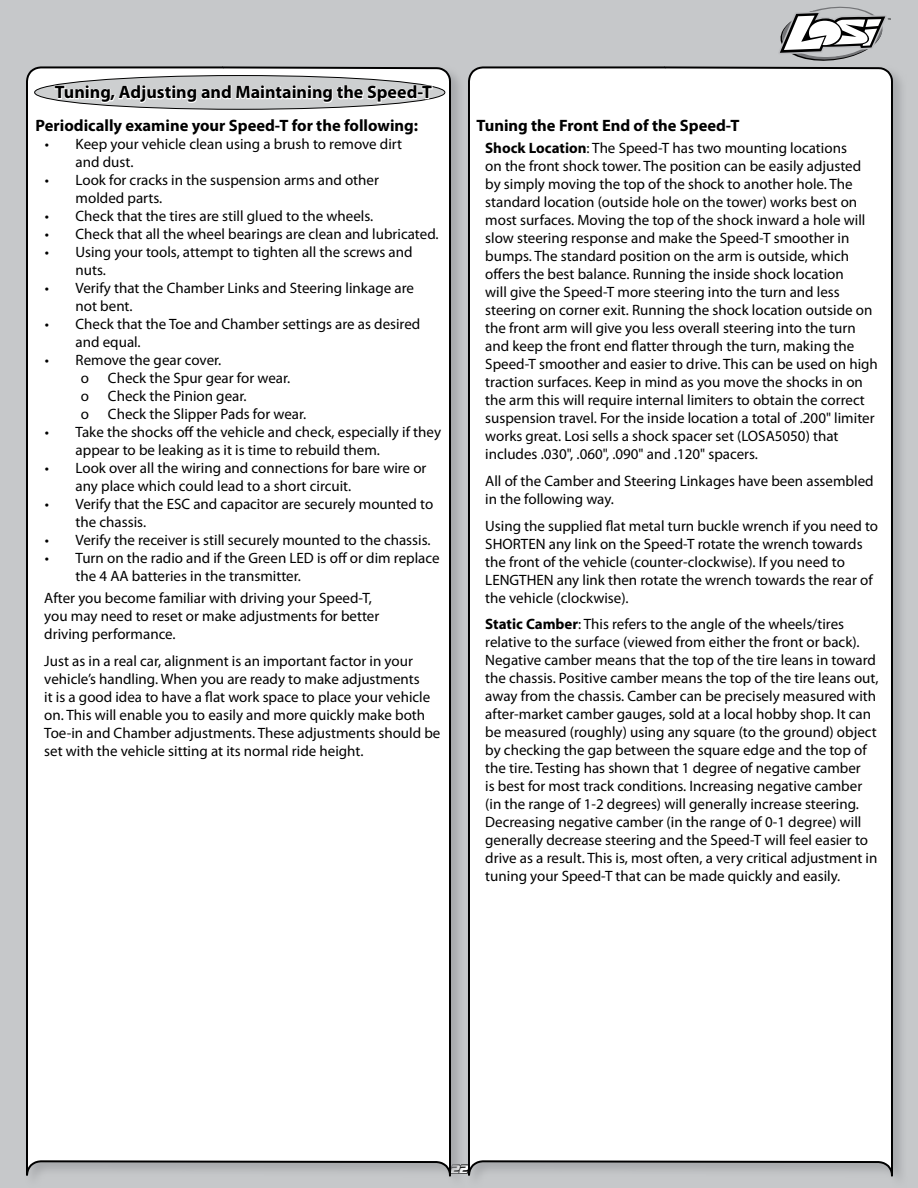
<style>
.page{position:relative;width:918px;height:1188px;background:#c6c8ca}
.page>*{position:absolute;margin:0;border:0;box-sizing:border-box;transform-origin:0 0}
.t1{font:700 18px "Myriad Pro";color:#000}
.t2{font:700 16.5px "Myriad Pro";color:#000}
.t3{font:15px/18px "Myriad Pro";color:#000}
.t4{font:italic 700 12px "Serpentine";color:#fff}
.t5{font:3px "Myriad Pro";color:#000}
.s1{font-family:"Myriad";font-weight:700}
</style>
<div class="page">
<svg style="left:779px;top:7px;width:107px;height:54px"></svg>
<div style="left:24px;top:65px;width:448px;height:1123px;background:#9d9fa2;opacity:.75"></div>
<div style="left:25px;top:65px;width:427px;height:1123px;background:#fff"></div>
<div style="left:466px;top:65px;width:448px;height:1123px;background:#9d9fa2;opacity:.75"></div>
<div style="left:467px;top:65px;width:427px;height:1123px;background:#fff"></div>
<svg style="left:54px;top:66px;width:379px;height:60px"></svg>
<p class="t1" style="left:55px;top:81px;width:379px">Tuning, Adjusting and Maintaining the Speed-T</p>
<p class="t2" style="left:36px;top:115px;width:384px">Periodically examine your Speed-T for the following:</p>
<p class="t3" style="left:76px;top:135px;width:328px;text-indent:-31px">• Keep your vehicle clean using a brush to remove dirt and dust.</p>
<p class="t3" style="left:76px;top:171px;width:305px;text-indent:-31px">• Look for cracks in the suspension arms and other molded parts.</p>
<p class="t3" style="left:45px;top:207px;width:330px">• Check that the tires are still glued to the wheels.</p>
<p class="t3" style="left:45px;top:225px;width:395px">• Check that all the wheel bearings are clean and lubricated.</p>
<p class="t3" style="left:76px;top:243px;width:338px;text-indent:-31px">• Using your tools, attempt to tighten all the screws and nuts.</p>
<p class="t3" style="left:76px;top:279px;width:340px;text-indent:-31px">• Verify that the Chamber Links and Steering linkage are not bent.</p>
<p class="t3" style="left:76px;top:315px;width:346px;text-indent:-31px">• Check that the Toe and Chamber settings are as desired and equal.</p>
<p class="t3" style="left:81px;top:351px;width:142px;text-indent:-36px">• Remove the gear cover. o</p>
<p class="t3" style="left:108px;top:369px;width:184px">Check the Spur gear for wear.</p>
<p class="t3" style="left:81px;top:387px;width:10px">o</p>
<p class="t3" style="left:108px;top:387px;width:140px">Check the Pinion gear.</p>
<p class="t3" style="left:81px;top:405px;width:10px">o</p>
<p class="t3" style="left:108px;top:405px;width:200px">Check the Slipper Pads for wear.</p>
<p class="t3" style="left:76px;top:423px;width:367px;text-indent:-31px">• Take the shocks off the vehicle and check, especially if they appear to be leaking as it is time to rebuild them.</p>
<p class="t3" style="left:76px;top:459px;width:352px;text-indent:-31px">• Look over all the wiring and connections for bare wire or any place which could lead to a short circuit.</p>
<p class="t3" style="left:76px;top:495px;width:359px;text-indent:-31px">• Verify that the ESC and capacitor are securely mounted to the chassis.</p>
<p class="t3" style="left:45px;top:531px;width:387px">• Verify the receiver is still securely mounted to the chassis.</p>
<p class="t3" style="left:76px;top:549px;width:366px;text-indent:-31px">• Turn on the radio and if the Green LED is off or dim replace the 4 AA batteries in the transmitter.</p>
<p class="t3" style="left:44px;top:589px;width:337px">After you become familiar with driving your Speed-T, you may need to reset or make adjustments for better driving performance.</p>
<p class="t3" style="left:44px;top:652px;width:398px">Just as in a real car, alignment is an important factor in your vehicle’s handling. When you are ready to make adjustments<br>it is a good idea to have a flat work space to place your vehicle on. This will enable you to easily and more quickly make both Toe-in and Chamber adjustments. These adjustments should be set with the vehicle sitting at its normal ride height.</p>
<p class="t5" style="left:888px;top:17px;width:5px">TM</p>
<p class="t2" style="left:477px;top:115px;width:264px">Tuning the Front End of the Speed-T</p>
<p class="t3" style="left:485px;top:139px;width:394px"><span class="s1">Shock Location</span>: The Speed-T has two mounting locations<br>on the front shock tower. The position can be easily adjusted by simply moving the top of the shock to another hole. The standard location (outside hole on the tower) works best on most surfaces. Moving the top of the shock inward a hole will slow steering response and make the Speed-T smoother in bumps. The standard position on the arm is outside, which offers the best balance. Running the inside shock location<br>will give the Speed-T more steering into the turn and less steering on corner exit. Running the shock location outside on the front arm will give you less overall steering into the turn and keep the front end flatter through the turn, making the Speed-T smoother and easier to drive. This can be used on high traction surfaces. Keep in mind as you move the shocks in on the arm this will require internal limiters to obtain the correct suspension travel. For the inside location a total of .200" limiter works great. Losi sells a shock spacer set (LOSA5050) that includes .030", .060", .090" and .120" spacers.</p>
<p class="t3" style="left:485px;top:472px;width:390px">All of the Camber and Steering Linkages have been assembled in the following way.</p>
<p class="t3" style="left:485px;top:517px;width:394px">Using the supplied flat metal turn buckle wrench if you need to SHORTEN any link on the Speed-T rotate the wrench towards the front of the vehicle (counter-clockwise). If you need to LENGTHEN any link then rotate the wrench towards the rear of the vehicle (clockwise).</p>
<p class="t3" style="left:485px;top:615px;width:395px"><span class="s1">Static Camber</span>: This refers to the angle of the wheels/tires relative to the surface (viewed from either the front or back).<br>Negative camber means that the top of the tire leans in toward the chassis. Positive camber means the top of the tire leans out, away from the chassis. Camber can be precisely measured with after-market camber gauges, sold at a local hobby shop. It can be measured (roughly) using any square (to the ground) object by checking the gap between the square edge and the top of the tire. Testing has shown that 1 degree of negative camber<br>is best for most track conditions. Increasing negative camber (in the range of 1-2 degrees) will generally increase steering.<br>Decreasing negative camber (in the range of 0-1 degree) will generally decrease steering and the Speed-T will feel easier to drive as a result. This is, most often, a very critical adjustment in tuning your Speed-T that can be made quickly and easily.</p>
<p class="t4" style="left:450px;top:1162px;width:19px">22</p>
</div>
